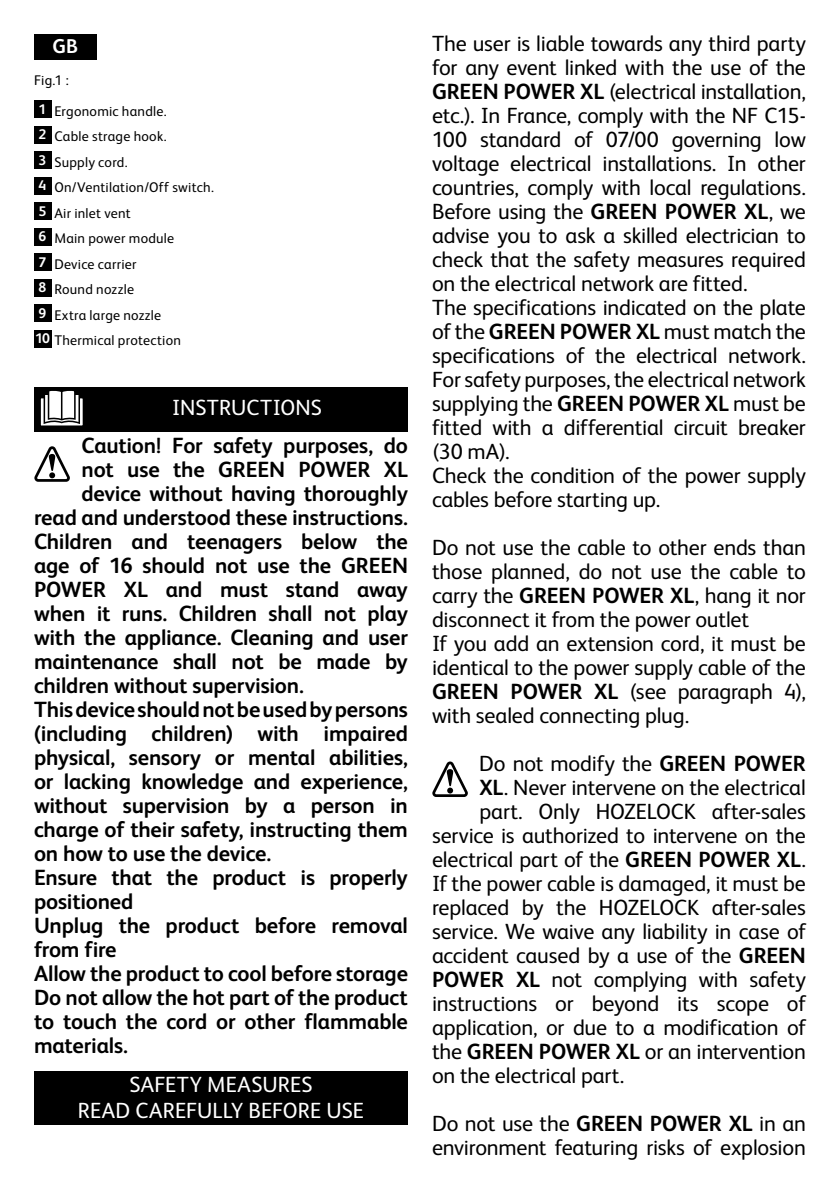
<style>
.page{position:relative;width:840px;height:1191px;background:#fff}
.page>*{position:absolute;margin:0;border:0;box-sizing:border-box;transform-origin:0 0}
.t1{font:22px/24px "FS Albert Pro";letter-spacing:-.01em;color:#000}
.t2{font:700 22px "FS Albert Pro";letter-spacing:-.01em;color:#000}
.t3{font:22px/26.4px "FS Albert Pro";letter-spacing:.005em;color:#fff;text-align:center}
.t4{font:700 20px "FS Albert Pro";color:#fff}
.t5{font:14px/25.4px "FS Albert Pro";letter-spacing:.02em;color:#000}
.s1{font-weight:700}
</style>
<div class="page">
<div style="left:34px;top:387px;width:374px;height:44px;background:#000"></div>
<div style="left:34px;top:1071px;width:374px;height:27px;background:#000"></div>
<div style="left:34px;top:1097px;width:374px;height:28px;background:#000"></div>
<div style="left:34px;top:34px;width:62px;height:26px;background:#000"></div>
<div style="left:34px;top:101px;width:17px;height:17px;background:#000"></div>
<div style="left:34px;top:126px;width:17px;height:17px;background:#000"></div>
<div style="left:34px;top:152px;width:17px;height:17px;background:#000"></div>
<div style="left:34px;top:177px;width:17px;height:17px;background:#000"></div>
<div style="left:34px;top:203px;width:17px;height:17px;background:#000"></div>
<div style="left:34px;top:228px;width:17px;height:17px;background:#000"></div>
<div style="left:34px;top:254px;width:17px;height:17px;background:#000"></div>
<div style="left:34px;top:279px;width:17px;height:17px;background:#000"></div>
<div style="left:34px;top:305px;width:17px;height:17px;background:#000"></div>
<div style="left:34px;top:330px;width:17px;height:17px;background:#000"></div>
<div style="left:40px;top:397px;width:43px;height:29px;background:#fff"></div>
<div style="left:39px;top:397px;width:45px;height:30px;border:2px solid #000"></div>
<svg style="left:43px;top:390px;width:38px;height:35px"></svg>
<svg style="left:34px;top:446px;width:36px;height:36px"></svg>
<svg style="left:432px;top:761px;width:36px;height:36px"></svg>
<p class="t4" style="left:52px;top:33px;width:27px">GB</p>
<p class="t5" style="left:34px;top:66px;width:36px">Fig.1 :</p>
<p class="t5" style="left:35px;top:97px;width:180px"><sup>1</sup> Ergonomic handle.<br><sup>2</sup> Cable strage hook.<br><sup>3</sup> Supply cord.<br><sup>4</sup> On/Ventilation/Off switch.<br><sup>5</sup> Air inlet vent<br><sup>6</sup> Main power module<br><sup>7</sup> Device carrier<br><sup>8</sup> Round nozzle<br><sup>9</sup> Extra large nozzle<br><sup>10</sup> Thermical protection</p>
<p class="t3" style="left:172px;top:393px;width:151px">INSTRUCTIONS</p>
<p class="t2" style="left:81px;top:430px;width:328px">Caution! For safety purposes, do</p>
<p class="t2" style="left:81px;top:454px;width:328px">not use the GREEN POWER XL</p>
<p class="t2" style="left:81px;top:478px;width:328px">device without having thoroughly</p>
<p class="t2" style="left:34px;top:502px;width:375px">read and understood these instructions.</p>
<p class="t2" style="left:34px;top:526px;width:375px">Children and teenagers below the</p>
<p class="t2" style="left:34px;top:550px;width:375px">age of 16 should not use the GREEN</p>
<p class="t2" style="left:34px;top:574px;width:375px">POWER XL and must stand away</p>
<p class="t2" style="left:34px;top:598px;width:375px">when it runs. Children shall not play</p>
<p class="t2" style="left:34px;top:622px;width:375px">with the appliance. Cleaning and user</p>
<p class="t2" style="left:34px;top:646px;width:375px">maintenance shall not be made by</p>
<p class="t2" style="left:34px;top:670px;width:271px">children without supervision.</p>
<p class="t2" style="left:34px;top:694px;width:375px">This device should not be used by persons</p>
<p class="t2" style="left:34px;top:718px;width:375px">(including children) with impaired</p>
<p class="t2" style="left:34px;top:742px;width:375px">physical, sensory or mental abilities,</p>
<p class="t2" style="left:34px;top:766px;width:375px">or lacking knowledge and experience,</p>
<p class="t2" style="left:34px;top:790px;width:375px">without supervision by a person in</p>
<p class="t2" style="left:34px;top:814px;width:375px">charge of their safety, instructing them</p>
<p class="t2" style="left:34px;top:838px;width:238px">on how to use the device.</p>
<p class="t2" style="left:34px;top:862px;width:375px">Ensure that the product is properly</p>
<p class="t2" style="left:34px;top:886px;width:101px">positioned</p>
<p class="t2" style="left:34px;top:910px;width:375px">Unplug the product before removal</p>
<p class="t2" style="left:34px;top:934px;width:84px">from fire</p>
<p class="t2" style="left:34px;top:958px;width:375px">Allow the product to cool before storage</p>
<p class="t2" style="left:34px;top:982px;width:375px">Do not allow the hot part of the product</p>
<p class="t2" style="left:34px;top:1006px;width:375px">to touch the cord or other flammable</p>
<p class="t2" style="left:34px;top:1030px;width:95px">materials.</p>
<p class="t3" style="left:78px;top:1069px;width:287px">SAFETY MEASURES<br>READ CAREFULLY BEFORE USE</p>
<p class="t1" style="left:432px;top:30px;width:375px">The user is liable towards any third party for any event linked with the use of the <span class="s1">GREEN POWER XL</span> (electrical installation, etc.). In France, comply with the NF C15- 100 standard of 07/00 governing low voltage electrical installations. In other countries, comply with local regulations.<br>Before using the <span class="s1">GREEN POWER XL</span>, we advise you to ask a skilled electrician to check that the safety measures required on the electrical network are fitted.<br>The specifications indicated on the plate of the <span class="s1">GREEN POWER XL</span> must match the specifications of the electrical network.<br>For safety purposes, the electrical network supplying the <span class="s1">GREEN POWER XL</span> must be fitted with a differential circuit breaker (30 mA).<br>Check the condition of the power supply cables before starting up.</p>
<p class="t1" style="left:432px;top:534px;width:375px">Do not use the cable to other ends than those planned, do not use the cable to carry the <span class="s1">GREEN POWER XL</span>, hang it nor disconnect it from the power outlet<br>If you add an extension cord, it must be identical to the power supply cable of the <span class="s1">GREEN POWER XL</span> (see paragraph 4), with sealed connecting plug.</p>
<p class="t1" style="left:479px;top:750px;width:328px">Do not modify the <span class="s1">GREEN POWER</span></p>
<p class="t1" style="left:479px;top:774px;width:328px"><span class="s1">XL</span>. Never intervene on the electrical</p>
<p class="t1" style="left:479px;top:798px;width:328px">part. Only HOZELOCK after-sales</p>
<p class="t1" style="left:432px;top:822px;width:375px">service is authorized to intervene on the</p>
<p class="t1" style="left:432px;top:846px;width:375px">electrical part of the <span class="s1">GREEN POWER XL</span>.</p>
<p class="t1" style="left:432px;top:870px;width:375px">If the power cable is damaged, it must be</p>
<p class="t1" style="left:432px;top:894px;width:375px">replaced by the HOZELOCK after-sales</p>
<p class="t1" style="left:432px;top:918px;width:375px">service. We waive any liability in case of</p>
<p class="t1" style="left:432px;top:942px;width:375px">accident caused by a use of the <span class="s1">GREEN</span></p>
<p class="t1" style="left:432px;top:966px;width:375px"><span class="s1">POWER XL</span> not complying with safety</p>
<p class="t1" style="left:432px;top:990px;width:375px">instructions or beyond its scope of</p>
<p class="t1" style="left:432px;top:1014px;width:375px">application, or due to a modification of</p>
<p class="t1" style="left:432px;top:1038px;width:375px">the <span class="s1">GREEN POWER XL</span> or an intervention</p>
<p class="t1" style="left:432px;top:1062px;width:194px">on the electrical part.</p>
<p class="t1" style="left:432px;top:1110px;width:375px">Do not use the <span class="s1">GREEN POWER XL</span> in an environment featuring risks of explosion</p>
</div>
